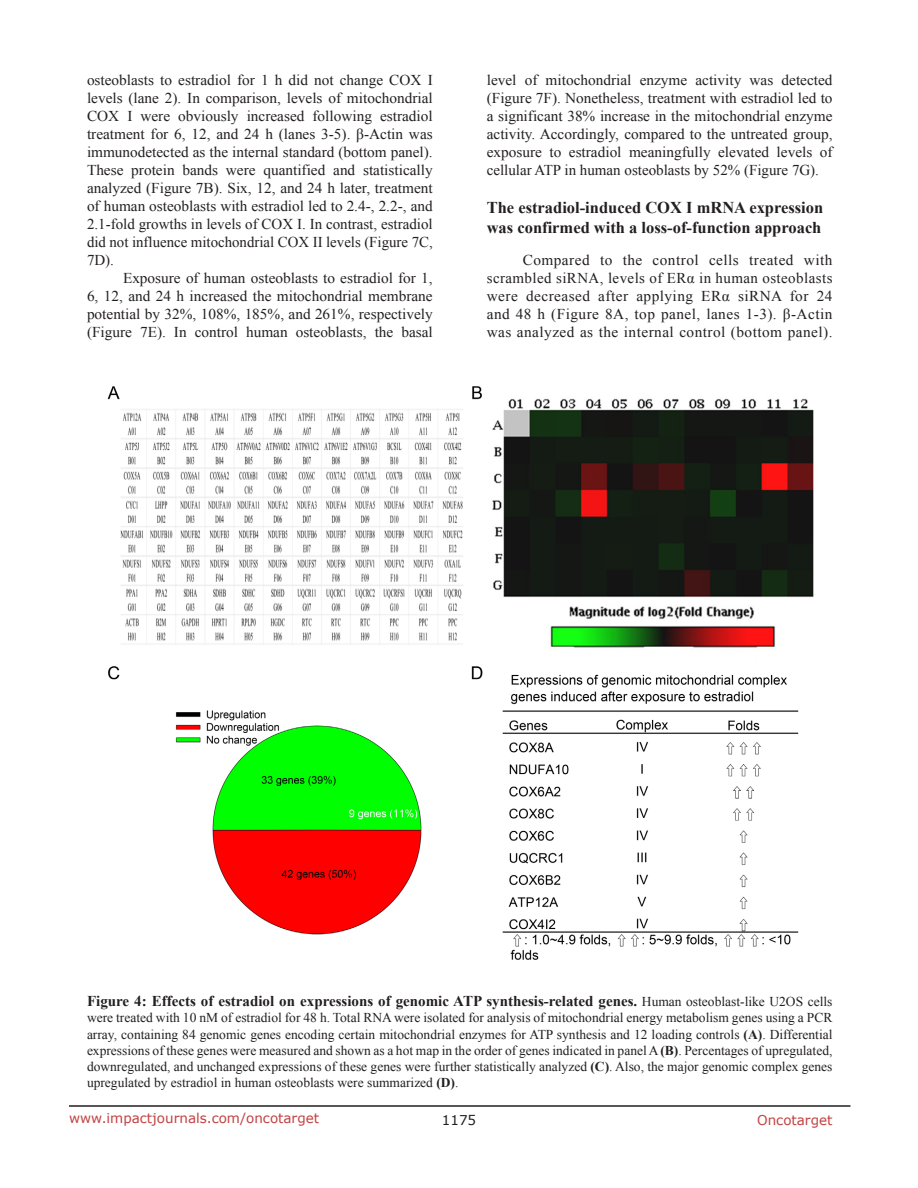
<style>
.page{position:relative;width:918px;height:1188px;background:#fff}
.page>*{position:absolute;margin:0;border:0;box-sizing:border-box;transform-origin:0 0}
.SubHeading{font:700 16.5px/19.8px "Times New Roman";color:#231f20}
.BodyText{font:15px/18px "Times New Roman";color:#231f20;text-align:justify}
.figuretext{font:700 15px "Times New Roman";color:#231f20}
.figuretext-2{font:13.5px/16.2px "Times New Roman";color:#231f20;text-align:justify}
.t1{font:13.5px "Verdana";color:#c24141}
.t2{font:13.5px "Verdana";color:#231f20}
.s1{font-weight:400;font-size:13.5px}
.s2{font-weight:700}
</style>
<div class="page">
<hr style="left:69px;top:1105px;width:781px;height:2px;background:#231f20">
<img style="left:107px;top:386px;width:707px;height:574px">
<p class="BodyText" style="left:87px;top:71px;width:347px">osteoblasts to estradiol for 1 h did not change COX I levels (lane 2). In comparison, levels of mitochondrial COX I were obviously increased following estradiol treatment for 6, 12, and 24 h (lanes 3-5). β-Actin was immunodetected as the internal standard (bottom panel).<br>These protein bands were quantified and statistically analyzed (Figure 7B). Six, 12, and 24 h later, treatment of human osteoblasts with estradiol led to 2.4-, 2.2-, and 2.1-fold growths in levels of COX I. In contrast, estradiol did not influence mitochondrial COX II levels (Figure 7C, 7D).</p>
<p class="BodyText" style="left:87px;top:269px;width:347px;text-indent:36px">Exposure of human osteoblasts to estradiol for 1, 6, 12, and 24 h increased the mitochondrial membrane potential by 32%, 108%, 185%, and 261%, respectively (Figure 7E). In control human osteoblasts, the basal</p>
<p class="BodyText" style="left:487px;top:71px;width:347px">level of mitochondrial enzyme activity was detected (Figure 7F). Nonetheless, treatment with estradiol led to a significant 38% increase in the mitochondrial enzyme activity. Accordingly, compared to the untreated group, exposure to estradiol meaningfully elevated levels of cellular ATP in human osteoblasts by 52% (Figure 7G).</p>
<p class="SubHeading" style="left:487px;top:197px;width:338px">The estradiol-induced COX I mRNA expression was confirmed with a loss-of-function approach</p>
<p class="BodyText" style="left:487px;top:250px;width:347px;text-indent:36px">Compared to the control cells treated with scrambled siRNA, levels of ERα in human osteoblasts were decreased after applying ERα siRNA for 24 and 48 h (Figure 8A, top panel, lanes 1-3). β-Actin was analyzed as the internal control (bottom panel).</p>
<p class="figuretext" style="left:87px;top:991px;width:747px">Figure 4: Effects of estradiol on expressions of genomic ATP synthesis-related genes. <span class="s1">Human osteoblast-like U2OS cells</span></p>
<p class="figuretext-2" style="left:87px;top:1010px;width:747px">were treated with 10 nM of estradiol for 48 h. Total RNA were isolated for analysis of mitochondrial energy metabolism genes using a PCR array, containing 84 genomic genes encoding certain mitochondrial enzymes for ATP synthesis and 12 loading controls <span class="s2">(A)</span>. Differential expressions of these genes were measured and shown as a hot map in the order of genes indicated in panel A <span class="s2">(B)</span>. Percentages of upregulated, downregulated, and unchanged expressions of these genes were further statistically analyzed <span class="s2">(C)</span>. Also, the major genomic complex genes upregulated by estradiol in human osteoblasts were summarized <span class="s2">(D)</span>.</p>
<p class="t1" style="left:69px;top:1109px;width:252px">www.impactjournals.com/oncotarget</p>
<p class="t2" style="left:442px;top:1111px;width:36px">1175</p>
<p class="t1" style="left:757px;top:1111px;width:77px">Oncotarget</p>
</div>
